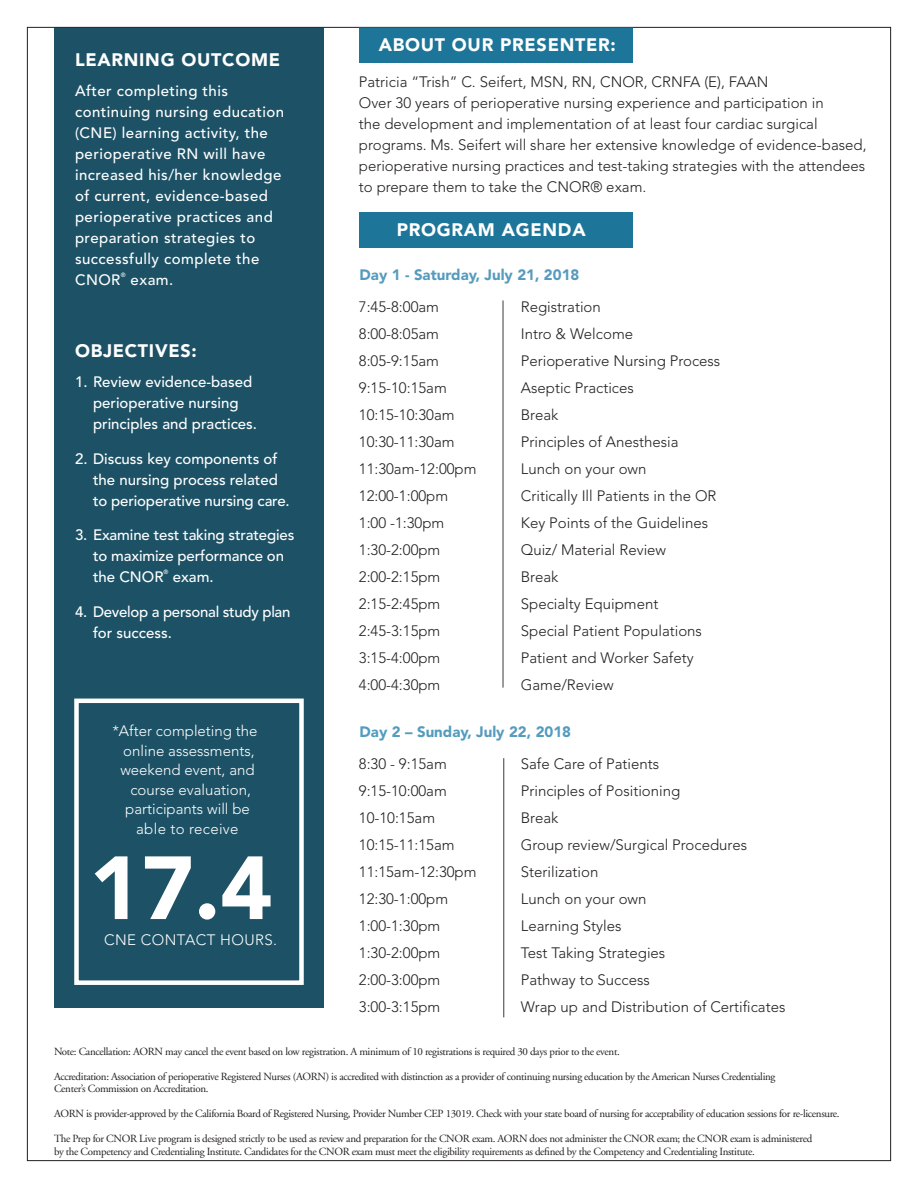
<style>
.page{position:relative;width:918px;height:1188px;background:#fff}
.page>*{position:absolute;margin:0;border:0;box-sizing:border-box;transform-origin:0 0}
.t1{font:900 88.5px "Avenir";color:#fff}
.t2{font:900 18px "Avenir";letter-spacing:.04em;color:#fff}
.t3{font:300 15px/21px "Avenir";color:#231f20}
.t4{font:500 15px/21px "Avenir";letter-spacing:.03em;color:#fff}
.t5{font:500 15px/21px "Avenir";color:#fff}
.t6{font:300 15px "Avenir";color:#fff}
.t7{font:500 15px/21px "Avenir";letter-spacing:-.02em;color:#fff}
.t8{font:900 15px "Avenir";color:#569bbe}
.t9{font:900 15px "Avenir";color:#529cbe}
.t10{font:300 15px "Avenir";letter-spacing:.03em;color:#fff}
.t11{font:300 15px "Avenir";letter-spacing:.02em;color:#fff}
.t12{font:10.95px/12.5px "Adobe Garamond";letter-spacing:-.03em;color:#231f20}
.t13{font:500 6.15px "Avenir";color:#fff}
.s1{color:#569bbe}
</style>
<div class="page">
<div style="left:359px;top:27px;width:273px;height:36px;background:#1d7699"></div>
<div style="left:359px;top:212px;width:273px;height:36px;background:#1d7699"></div>
<hr style="left:503px;top:300px;width:1px;height:388px;background:#231f20">
<hr style="left:503px;top:758px;width:1px;height:259px;background:#231f20">
<div style="left:54px;top:27px;width:270px;height:980px;background:#1d5266"></div>
<div style="left:74px;top:699px;width:230px;height:286px;border:4px solid #fff"></div>
<p class="t2" style="left:75px;top:49px;width:207px">LEARNING OUTCOME</p>
<p class="t4" style="left:75px;top:80px;width:211px">After completing this continuing nursing education (CNE) learning activity, the perioperative RN will have increased his/her knowledge of current, evidence-based perioperative practices and preparation strategies to successfully complete the<br>CNOR</p>
<p class="t13" style="left:121px;top:271px;width:6px">®</p>
<p class="t5" style="left:131px;top:269px;width:44px">exam.</p>
<p class="t2" style="left:75px;top:340px;width:123px">OBJECTIVES:</p>
<p class="t5" style="left:93px;top:372px;width:166px;text-indent:-18px">1. Review evidence-based perioperative nursing principles and practices.</p>
<p class="t5" style="left:93px;top:449px;width:198px;text-indent:-18px">2. Discuss key components of the nursing process related to perioperative nursing care.</p>
<p class="t5" style="left:93px;top:525px;width:203px;text-indent:-18px">3. Examine test taking strategies to maximize performance on the CNOR</p>
<p class="t13" style="left:164px;top:569px;width:6px">®</p>
<p class="t5" style="left:173px;top:567px;width:42px">exam.</p>
<p class="t7" style="left:93px;top:602px;width:199px;text-indent:-18px">4. Develop a personal study plan for success.</p>
<p class="t6" style="left:112px;top:722px;width:147px">*After completing the</p>
<p class="t6" style="left:123px;top:742px;width:133px">online assessments,</p>
<p class="t6" style="left:120px;top:761px;width:136px">weekend event, and</p>
<p class="t6" style="left:130px;top:781px;width:122px">course evaluation,</p>
<p class="t6" style="left:125px;top:800px;width:126px">participants will be</p>
<p class="t11" style="left:136px;top:820px;width:104px">able to receive</p>
<p class="t1" style="left:89px;top:835px;width:185px">17.4</p>
<p class="t10" style="left:104px;top:931px;width:175px">CNE CONTACT HOURS.</p>
<p class="t2" style="left:379px;top:34px;width:239px">ABOUT OUR PRESENTER:</p>
<p class="t3" style="left:359px;top:72px;width:411px">Patricia “Trish” C. Seifert, MSN, RN, CNOR, CRNFA (E), FAAN</p>
<p class="t3" style="left:359px;top:93px;width:509px">Over 30 years of perioperative nursing experience and participation in<br>the development and implementation of at least four cardiac surgical programs. Ms. Seifert will share her extensive knowledge of evidence-based, perioperative nursing practices and test-taking strategies with the attendees to prepare them to take the CNOR® exam.</p>
<p class="t2" style="left:397px;top:218px;width:191px">PROGRAM AGENDA</p>
<p class="t8" style="left:360px;top:265px;width:221px">Day 1 - Saturday, July 21, 2018</p>
<p class="t3" style="left:359px;top:296px;width:82px">7:45-8:00am</p>
<p class="t3" style="left:521px;top:296px;width:82px">Registration</p>
<p class="t3" style="left:359px;top:323px;width:82px">8:00-8:05am</p>
<p class="t3" style="left:521px;top:323px;width:114px">Intro &amp; Welcome</p>
<p class="t3" style="left:359px;top:350px;width:82px">8:05-9:15am</p>
<p class="t3" style="left:521px;top:350px;width:201px">Perioperative Nursing Process</p>
<p class="t3" style="left:359px;top:377px;width:89px">9:15-10:15am</p>
<p class="t3" style="left:521px;top:377px;width:115px">Aseptic Practices</p>
<p class="t3" style="left:359px;top:404px;width:97px">10:15-10:30am</p>
<p class="t3" style="left:521px;top:404px;width:39px">Break</p>
<p class="t3" style="left:359px;top:431px;width:97px">10:30-11:30am</p>
<p class="t3" style="left:521px;top:431px;width:159px">Principles of Anesthesia</p>
<p class="t3" style="left:359px;top:458px;width:119px">11:30am-12:00pm</p>
<p class="t3" style="left:521px;top:458px;width:127px">Lunch on your own</p>
<p class="t3" style="left:359px;top:485px;width:91px">12:00-1:00pm</p>
<p class="t3" style="left:521px;top:485px;width:197px">Critically Ill Patients in the OR</p>
<p class="t3" style="left:359px;top:512px;width:87px">1:00 -1:30pm</p>
<p class="t3" style="left:521px;top:512px;width:189px">Key Points of the Guidelines</p>
<p class="t3" style="left:359px;top:539px;width:83px">1:30-2:00pm</p>
<p class="t3" style="left:521px;top:539px;width:147px">Quiz/ Material Review</p>
<p class="t3" style="left:359px;top:566px;width:83px">2:00-2:15pm</p>
<p class="t3" style="left:521px;top:566px;width:39px">Break</p>
<p class="t3" style="left:359px;top:593px;width:83px">2:15-2:45pm</p>
<p class="t3" style="left:521px;top:593px;width:139px">Specialty Equipment</p>
<p class="t3" style="left:359px;top:620px;width:83px">2:45-3:15pm</p>
<p class="t3" style="left:521px;top:620px;width:183px">Special Patient Populations</p>
<p class="t3" style="left:359px;top:647px;width:83px">3:15-4:00pm</p>
<p class="t3" style="left:521px;top:647px;width:174px">Patient and Worker Safety</p>
<p class="t3" style="left:359px;top:674px;width:83px">4:00-4:30pm</p>
<p class="t3" style="left:521px;top:674px;width:94px">Game/Review</p>
<p class="t9" style="left:360px;top:722px;width:213px">Day 2 – Sunday, <span class="s1">July 22</span>, 2018</p>
<p class="t3" style="left:359px;top:754px;width:89px">8:30 - 9:15am</p>
<p class="t3" style="left:521px;top:754px;width:140px">Safe Care of Patients</p>
<p class="t3" style="left:359px;top:781px;width:89px">9:15-10:00am</p>
<p class="t3" style="left:521px;top:781px;width:161px">Principles of Positioning</p>
<p class="t3" style="left:359px;top:808px;width:78px">10-10:15am</p>
<p class="t3" style="left:521px;top:808px;width:39px">Break</p>
<p class="t3" style="left:359px;top:835px;width:97px">10:15-11:15am</p>
<p class="t3" style="left:521px;top:835px;width:228px">Group review/Surgical Procedures</p>
<p class="t3" style="left:359px;top:862px;width:119px">11:15am-12:30pm</p>
<p class="t3" style="left:521px;top:862px;width:79px">Sterilization</p>
<p class="t3" style="left:359px;top:889px;width:91px">12:30-1:00pm</p>
<p class="t3" style="left:521px;top:889px;width:127px">Lunch on your own</p>
<p class="t3" style="left:359px;top:916px;width:83px">1:00-1:30pm</p>
<p class="t3" style="left:521px;top:916px;width:102px">Learning Styles</p>
<p class="t3" style="left:359px;top:943px;width:83px">1:30-2:00pm</p>
<p class="t3" style="left:521px;top:943px;width:146px">Test Taking Strategies</p>
<p class="t3" style="left:359px;top:970px;width:83px">2:00-3:00pm</p>
<p class="t3" style="left:521px;top:970px;width:130px">Pathway to Success</p>
<p class="t3" style="left:359px;top:997px;width:83px">3:00-3:15pm</p>
<p class="t3" style="left:521px;top:997px;width:266px">Wrap up and Distribution of Certificates</p>
<p class="t12" style="left:54px;top:1046px;width:567px">Note: Cancellation: AORN may cancel the event based on low registration. A minimum of 10 registrations is required 30 days prior to the event.</p>
<p class="t12" style="left:54px;top:1071px;width:723px">Accreditation: Association of perioperative Registered Nurses (AORN) is accredited with distinction as a provider of continuing nursing education by the American Nurses Credentialing<br>Center’s Commission on Accreditation.</p>
<p class="t12" style="left:54px;top:1108px;width:787px">AORN is provider-approved by the California Board of Registered Nursing, Provider Number CEP 13019. Check with your state board of nursing for acceptability of education sessions for re-licensure.</p>
<p class="t12" style="left:54px;top:1133px;width:760px">The Prep for CNOR Live program is designed strictly to be used as review and preparation for the CNOR exam. AORN does not administer the CNOR exam; the CNOR exam is administered</p>
<p class="t12" style="left:54px;top:1145px;width:702px">by the Competency and Credentialing Institute. Candidates for the CNOR exam must meet the eligibility requirements as defined by the Competency and Credentialing Institute.</p>
</div>
